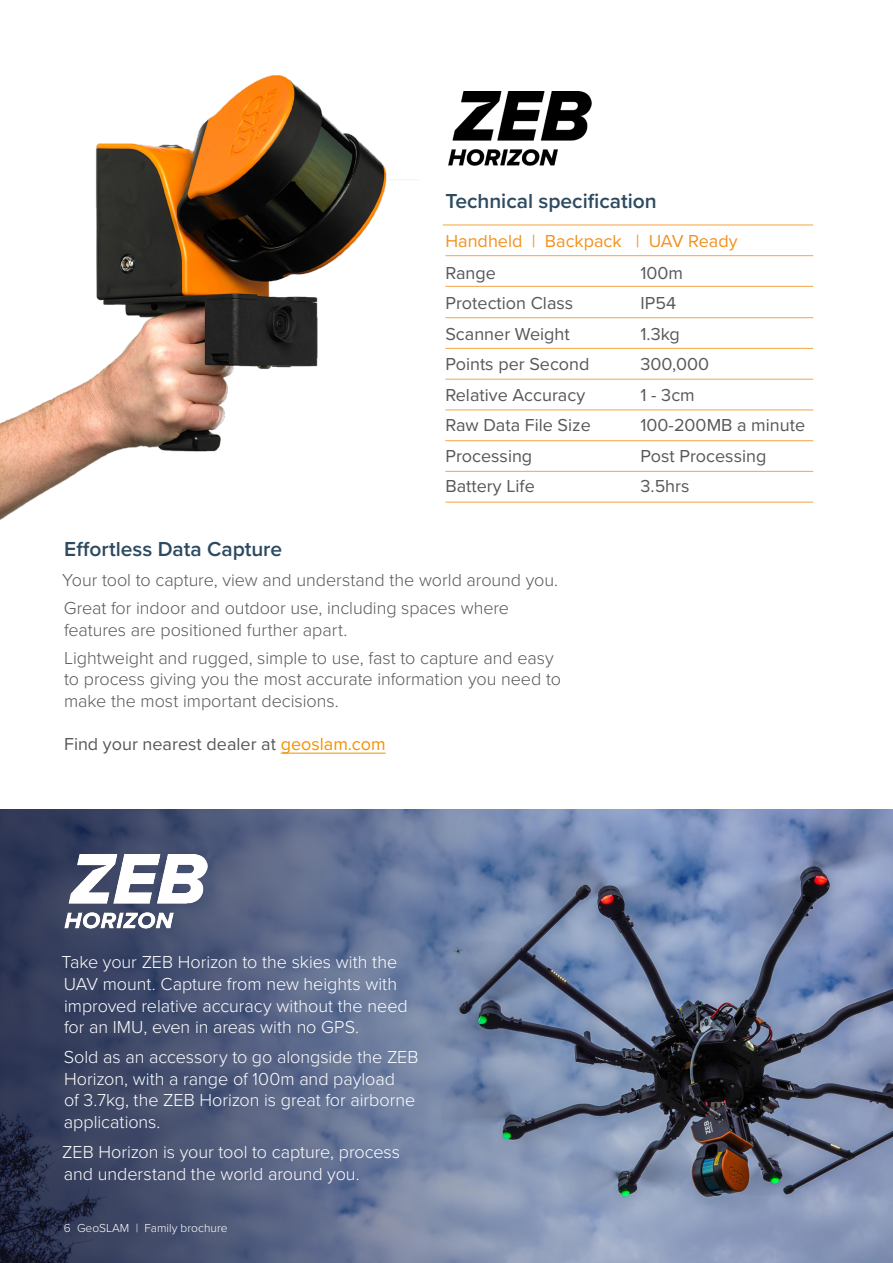
<style>
.page{position:relative;width:893px;height:1263px;background:#fff}
.page>*{position:absolute;margin:0;border:0;box-sizing:border-box;transform-origin:0 0}
.t1{font:600 21px "Proxima Nova";color:#2d4a60}
.t2{font:300 18px/21.6px "Proxima Nova";letter-spacing:-.005em;color:#fff}
.t3{font:300 18px/21.6px "Proxima Nova";letter-spacing:-.005em;color:#57585a}
.t4{font:18px "Proxima Nova";color:#57585a}
.t5{font:18px "Proxima Nova";color:#f3921f}
.Content_header{font:300 12px "Proxima Nova";color:#fff}
.s1{color:#f39200}
</style>
<div class="page">
<hr style="left:445px;top:255px;width:368px;height:1px;background:#f3921f">
<img style="left:0;top:75px;width:387px;height:445px">
<img style="left:449px;top:91px;width:142px;height:75px">
<hr style="left:445px;top:317px;width:368px;height:1px;background:#f3921f">
<hr style="left:445px;top:348px;width:368px;height:1px;background:#f3921f">
<hr style="left:443px;top:224px;width:370px;height:1px;background:#f3921f">
<hr style="left:445px;top:286px;width:368px;height:1px;background:#f3921f">
<hr style="left:445px;top:379px;width:368px;height:1px;background:#f3921f">
<hr style="left:445px;top:409px;width:368px;height:1px;background:#f3921f">
<hr style="left:445px;top:440px;width:368px;height:1px;background:#f3921f">
<hr style="left:445px;top:471px;width:368px;height:1px;background:#f3921f">
<hr style="left:445px;top:502px;width:368px;height:1px;background:#f3921f">
<hr style="left:281px;top:753px;width:105px;height:1px;background:#f39200">
<img style="left:0;top:810px;width:893px;height:453px">
<img style="left:65px;top:854px;width:142px;height:75px">
<p class="t1" style="left:445px;top:185px;width:213px">Technical specification</p>
<p class="t5" style="left:445px;top:227px;width:294px">Handheld | Backpack | UAV Ready</p>
<p class="t4" style="left:445px;top:259px;width:52px">Range</p>
<p class="t4" style="left:445px;top:290px;width:129px">Protection Class</p>
<p class="t4" style="left:445px;top:320px;width:126px">Scanner Weight</p>
<p class="t4" style="left:445px;top:351px;width:146px">Points per Second</p>
<p class="t4" style="left:445px;top:381px;width:141px">Relative Accuracy</p>
<p class="t4" style="left:445px;top:412px;width:147px">Raw Data File Size</p>
<p class="t4" style="left:445px;top:442px;width:88px">Processing</p>
<p class="t4" style="left:445px;top:473px;width:91px">Battery Life</p>
<p class="t4" style="left:640px;top:259px;width:44px">100m</p>
<p class="t4" style="left:640px;top:290px;width:37px">IP54</p>
<p class="t4" style="left:640px;top:320px;width:41px">1.3kg</p>
<p class="t4" style="left:640px;top:351px;width:70px">300,000</p>
<p class="t4" style="left:640px;top:381px;width:56px">1 - 3cm</p>
<p class="t4" style="left:640px;top:412px;width:166px">100-200MB a minute</p>
<p class="t4" style="left:640px;top:442px;width:127px">Post Processing</p>
<p class="t4" style="left:640px;top:473px;width:51px">3.5hrs</p>
<p class="t1" style="left:64px;top:533px;width:219px">Effortless Data Capture</p>
<p class="t3" style="left:62px;top:568px;width:498px">Your tool to capture, view and understand the world around you.</p>
<p class="t3" style="left:64px;top:596px;width:447px">Great for indoor and outdoor use, including spaces where features are positioned further apart.</p>
<p class="t3" style="left:64px;top:646px;width:498px">Lightweight and rugged, simple to use, fast to capture and easy to process giving you the most accurate information you need to make the most important decisions.</p>
<p class="t4" style="left:64px;top:731px;width:323px">Find your nearest dealer at <span class="s1">geoslam.com</span></p>
<p class="t2" style="left:62px;top:950px;width:348px">Take your ZEB Horizon to the skies with the UAV mount. Capture from new heights with improved relative accuracy without the need for an IMU, even in areas with no GPS.</p>
<p class="t2" style="left:64px;top:1045px;width:356px">Sold as an accessory to go alongside the ZEB Horizon, with a range of 100m and payload<br>of 3.7kg, the ZEB Horizon is great for airborne applications.</p>
<p class="t2" style="left:62px;top:1140px;width:339px">ZEB Horizon is your tool to capture, process and understand the world around you.</p>
<p class="Content_header" style="left:64px;top:1219px;width:165px">6 GeoSLAM | Family brochure</p>
</div>
